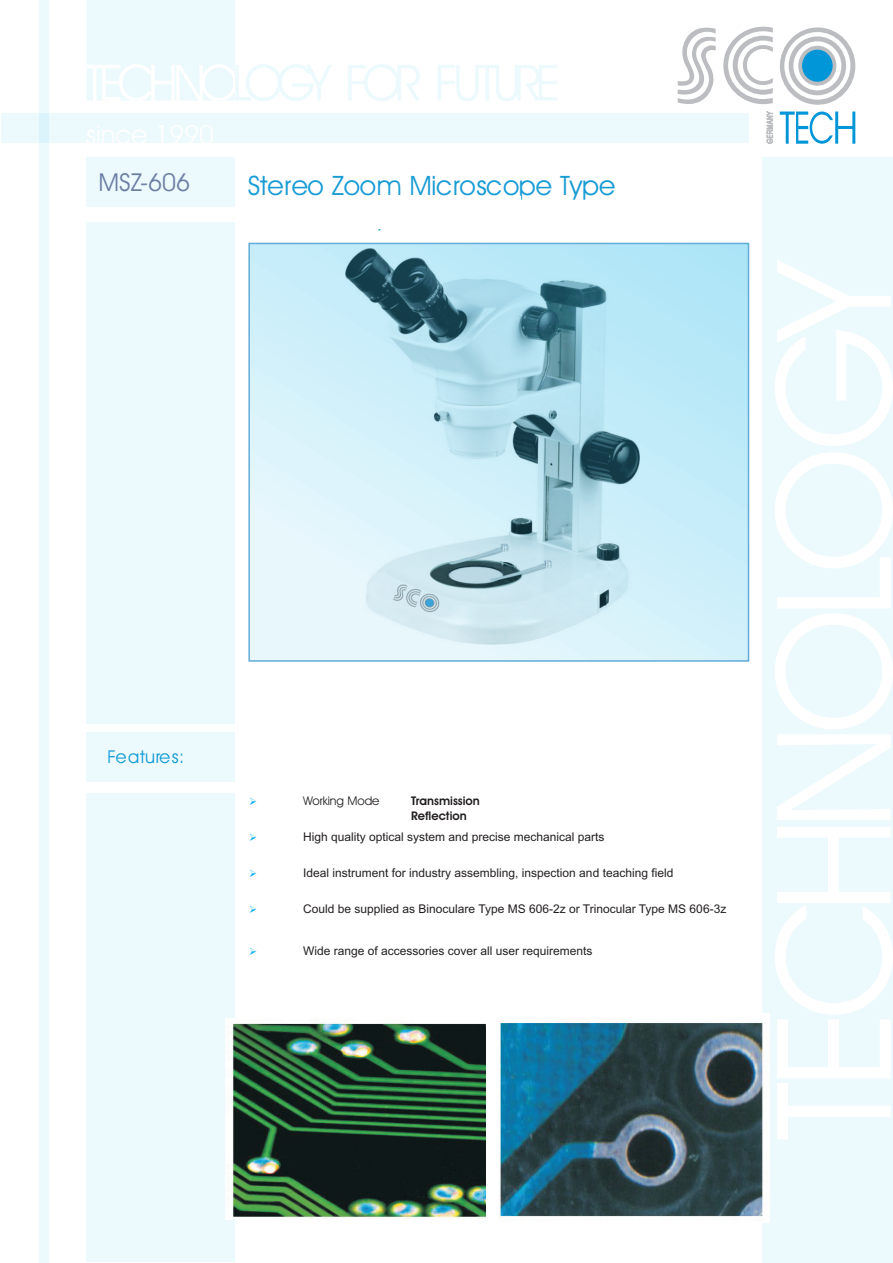
<style>
.page{position:relative;width:893px;height:1263px;background:#fff}
.page>*{position:absolute;margin:0;border:0;box-sizing:border-box;transform-origin:0 0}
.t1{font:26.85px "Avant Garde IT Cby BT";color:#179bd4}
.t2{font:24.75px "Avant Garde IT Cby BT";color:#6b7ea4}
.t3{font:17.7px "Avant Garde IT Cby BT";letter-spacing:.055em;color:#129cd6}
.t4{font:12px "Arial";color:#231f20}
.t5{font:700 12px "Avant Garde IT Cby BT";color:#231f20}
.t6{font:12px "Avant Garde IT Cby BT";color:#231f20}
</style>
<div class="page">
<svg style="left:251px;top:246px;width:495px;height:413px;background:#bcdfea"></svg>
<div style="left:248px;top:243px;width:501px;height:419px;border:2px solid #62acd8"></div>
<svg style="left:86px;top:0;width:471px;height:101px"></svg>
<div style="left:763px;top:157px;width:130px;height:1106px;background:#ecf9fd"></div>
<div style="left:1px;top:114px;width:747px;height:29px;background:#ecf9fd"></div>
<div style="left:39px;top:0;width:10px;height:1263px;background:#ecf9fd"></div>
<div style="left:86px;top:157px;width:148px;height:50px;background:#ecf9fd"></div>
<svg style="left:775px;top:260px;width:118px;height:879px"></svg>
<svg style="left:780px;top:27px;width:75px;height:78px"></svg>
<svg style="left:678px;top:27px;width:38px;height:77px"></svg>
<svg style="left:723px;top:27px;width:50px;height:77px"></svg>
<svg style="left:766px;top:111px;width:7px;height:33px"></svg>
<svg style="left:780px;top:112px;width:75px;height:32px"></svg>
<div style="left:86px;top:222px;width:149px;height:502px;background:#ecf9fd"></div>
<div style="left:86px;top:794px;width:149px;height:468px;background:#ecf9fd"></div>
<div style="left:86px;top:732px;width:149px;height:50px;background:#ecf9fd"></div>
<img style="left:226px;top:1018px;width:260px;height:202px">
<img style="left:499px;top:1014px;width:271px;height:209px">
<h2 class="t2" style="left:99px;top:172px;width:93px">MSZ-606</h2>
<h1 class="t1" style="left:248px;top:174px;width:369px">Stereo Zoom Microscope Type</h1>
<h3 class="t3" style="left:107px;top:749px;width:78px">Features:</h3>
<p class="t6" style="left:303px;top:796px;width:78px">Working Mode</p>
<p class="t5" style="left:411px;top:796px;width:70px">Transmission</p>
<p class="t5" style="left:411px;top:811px;width:57px">Reflection</p>
<p class="t4" style="left:303px;top:832px;width:303px">High quality optical system and precise mechanical parts</p>
<p class="t4" style="left:303px;top:868px;width:372px">Ideal instrument for industry assembling, inspection and teaching field</p>
<p class="t4" style="left:303px;top:904px;width:425px">Could be supplied as Binoculare Type MS 606-2z or Trinocular Type MS 606-3z</p>
<p class="t4" style="left:303px;top:946px;width:291px">Wide range of accessories cover all user requirements</p>
</div>
